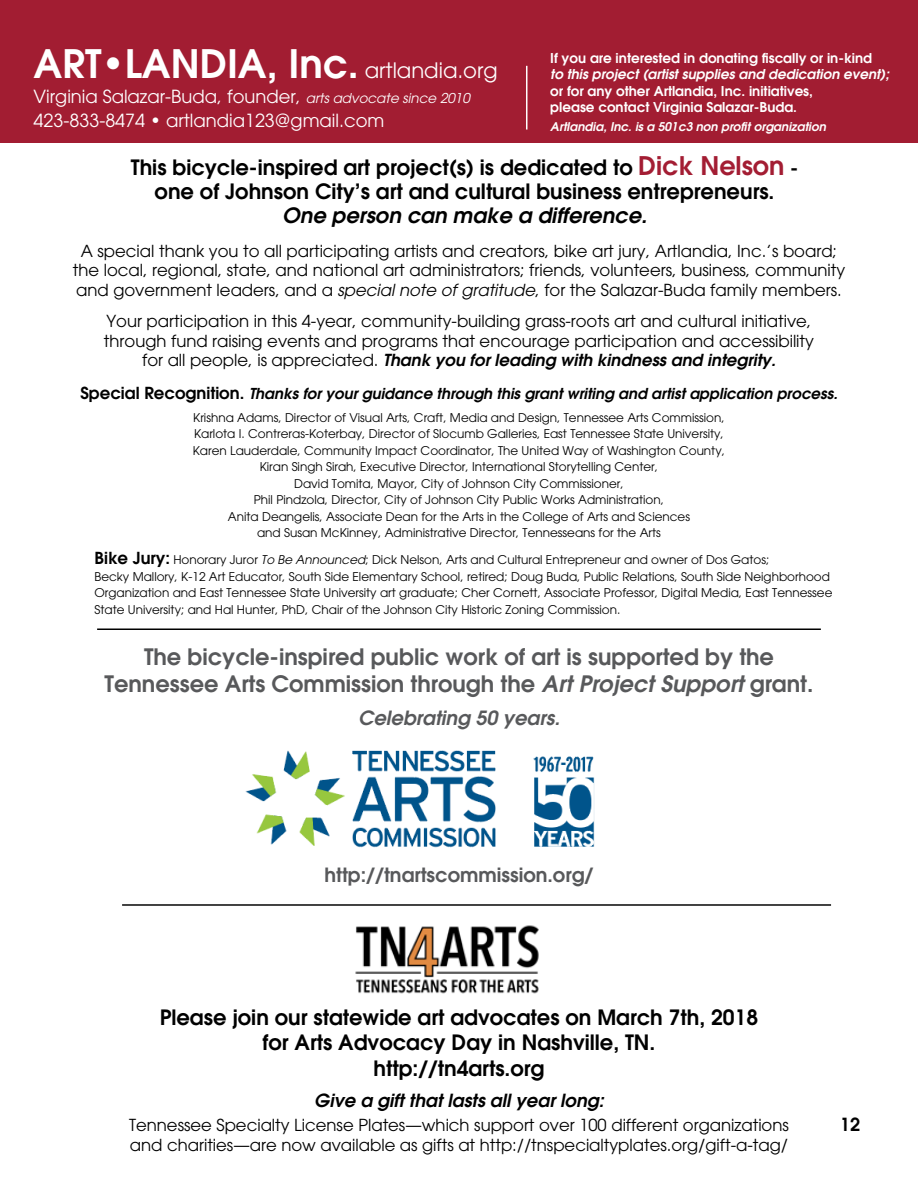
<style>
.page{position:relative;width:918px;height:1188px;background:#fff}
.page>*{position:absolute;margin:0;border:0;box-sizing:border-box;transform-origin:0 0}
.t1{font:600 39px "Avant Garde";color:#fff}
.t2{font:600 22.5px/27px "Avant Garde";color:#58595b;text-align:center}
.t3{font:600 21px/25.5px "Avant Garde";color:#000;text-align:center}
.t4{font:italic 600 21px "Avant Garde";color:#000}
.t5{font:600 19.5px "Avant Garde";color:#58595b}
.t6{font:italic 600 19.5px "Avant Garde";color:#58595b}
.t7{font:18px/24px "Avant Garde";color:#fff}
.t8{font:italic 600 18px "Avant Garde";color:#000}
.t9{font:600 18px "Avant Garde";color:#000}
.t10{font:16.5px/19.5px "Avant Garde";color:#000;text-align:center}
.t11{font:italic 600 15px "Avant Garde";color:#000}
.t12{font:600 13.5px/16.2px "Avant Garde";color:#fff}
.t13{font:italic 600 13.5px "Avant Garde";color:#fff}
.t14{font:12px/16.5px "Avant Garde";color:#000;text-align:center}
.t15{font:italic 600 12px "Avant Garde";color:#fff}
.s1{font-weight:400;font-size:21.15px}
.s2{font-style:italic;font-size:13.5px}
.s3{font-size:25.5px;color:#a31d33}
.s4{font-size:19.5px}
.s5{font-style:italic}
.s6{font-weight:600;font-style:italic}
.s7{font-style:normal;font-size:16.5px}
.s8{font-weight:600;font-size:16.5px}
</style>
<div class="page">
<div style="left:0;top:0;width:918px;height:143px;background:#a21d32"></div>
<img style="left:245px;top:750px;width:350px;height:98px">
<img style="left:355px;top:925px;width:184px;height:69px">
<hr style="left:97px;top:628px;width:724px;height:2px;background:#000">
<hr style="left:122px;top:904px;width:709px;height:2px;background:#000">
<hr style="left:526px;top:66px;width:1px;height:64px;background:#fff">
<h1 class="t1" style="left:34px;top:38px;width:466px">ART•LANDIA, Inc. <span class="s1">artlandia.org</span></h1>
<h3 class="t7" style="left:34px;top:85px;width:438px">Virginia Salazar-Buda, founder, <span class="s2">arts advocate since 2010<br></span>423-833-8474 • artlandia123@gmail.com</h3>
<p class="t12" style="left:550px;top:50px;width:323px">If you are interested in donating fiscally or in-kind</p>
<p class="t13" style="left:550px;top:66px;width:340px">to this project (artist supplies and dedication event);</p>
<p class="t12" style="left:550px;top:82px;width:264px">or for any other Artlandia, Inc. initiatives, please contact Virginia Salazar-Buda.</p>
<p class="t15" style="left:550px;top:119px;width:277px">Artlandia, Inc. is a 501c3 non profit organization</p>
<h3 class="t3" style="left:131px;top:155px;width:669px;line-height:24px">This bicycle-inspired art project(s) is dedicated to <span class="s3">Dick Nelson</span> <span class="s4">- </span>one of Johnson City’s art and cultural business entrepreneurs.</h3>
<h3 class="t4" style="left:282px;top:201px;width:366px">One person can make a difference.</h3>
<p class="t10" style="left:73px;top:241px;width:774px">A special thank you to all participating artists and creators, bike art jury, Artlandia, Inc.’s board; the local, regional, state, and national art administrators; friends, volunteers, business, community and government leaders, and a <span class="s5">special note of gratitude</span>, for the Salazar-Buda family members.</p>
<p class="t10" style="left:104px;top:312px;width:712px">Your participation in this 4-year, community-building grass-roots art and cultural initiative, through fund raising events and programs that encourage participation and accessibility for all people, is appreciated. <span class="s6">Thank you for leading with kindness and integrity.</span></p>
<p class="t11" style="left:80px;top:384px;width:759px"><span class="s7">Special Recognition.</span> Thanks for your guidance through this grant writing and artist application process.</p>
<p class="t14" style="left:193px;top:409px;width:534px">Krishna Adams, Director of Visual Arts, Craft, Media and Design, Tennessee Arts Commission, Karlota I. Contreras-Koterbay, Director of Slocumb Galleries, East Tennessee State University, Karen Lauderdale, Community Impact Coordinator, The United Way of Washington County, Kiran Singh Sirah, Executive Director, International Storytelling Center,<br>David Tomita, Mayor, City of Johnson City Commissioner,<br>Phil Pindzola, Director, City of Johnson City Public Works Administration,<br>Anita Deangelis, Associate Dean for the Arts in the College of Arts and Sciences<br>and Susan McKinney, Administrative Director, Tennesseans for the Arts</p>
<p class="t14" style="left:94px;top:552px;width:740px;text-align:left"><span class="s8">Bike Jury:</span> Honorary Juror <span class="s5">To Be Announced</span>; Dick Nelson, Arts and Cultural Entrepreneur and owner of Dos Gatos;<br>Becky Mallory, K-12 Art Educator, South Side Elementary School, retired; Doug Buda, Public Relations, South Side Neighborhood Organization and East Tennessee State University art graduate; Cher Cornett, Associate Professor, Digital Media, East Tennessee State University; and Hal Hunter, PhD, Chair of the Johnson City Historic Zoning Commission.</p>
<h2 class="t2" style="left:105px;top:643px;width:710px">The bicycle-inspired public work of art is supported by the<br>Tennessee Arts Commission through the <span class="s5">Art Project Support</span> grant.</h2>
<h3 class="t6" style="left:358px;top:705px;width:203px">Celebrating 50 years.</h3>
<h3 class="t5" style="left:324px;top:862px;width:271px">http://tnartscommission.org/</h3>
<h3 class="t3" style="left:160px;top:1004px;width:600px">Please join our statewide art advocates on March 7th, 2018 for Arts Advocacy Day in Nashville, TN.<br>http://tn4arts.org</h3>
<h3 class="t8" style="left:314px;top:1089px;width:291px">Give a gift that lasts all year long:</h3>
<h3 class="t10" style="left:129px;top:1116px;width:661px;text-align:left">Tennessee Specialty License Plates—which support over 100 different organizations and charities—are now available as gifts at http://tnspecialtyplates.org/gift-a-tag/</h3>
<h3 class="t9" style="left:840px;top:1113px;width:22px">12</h3>
</div>
